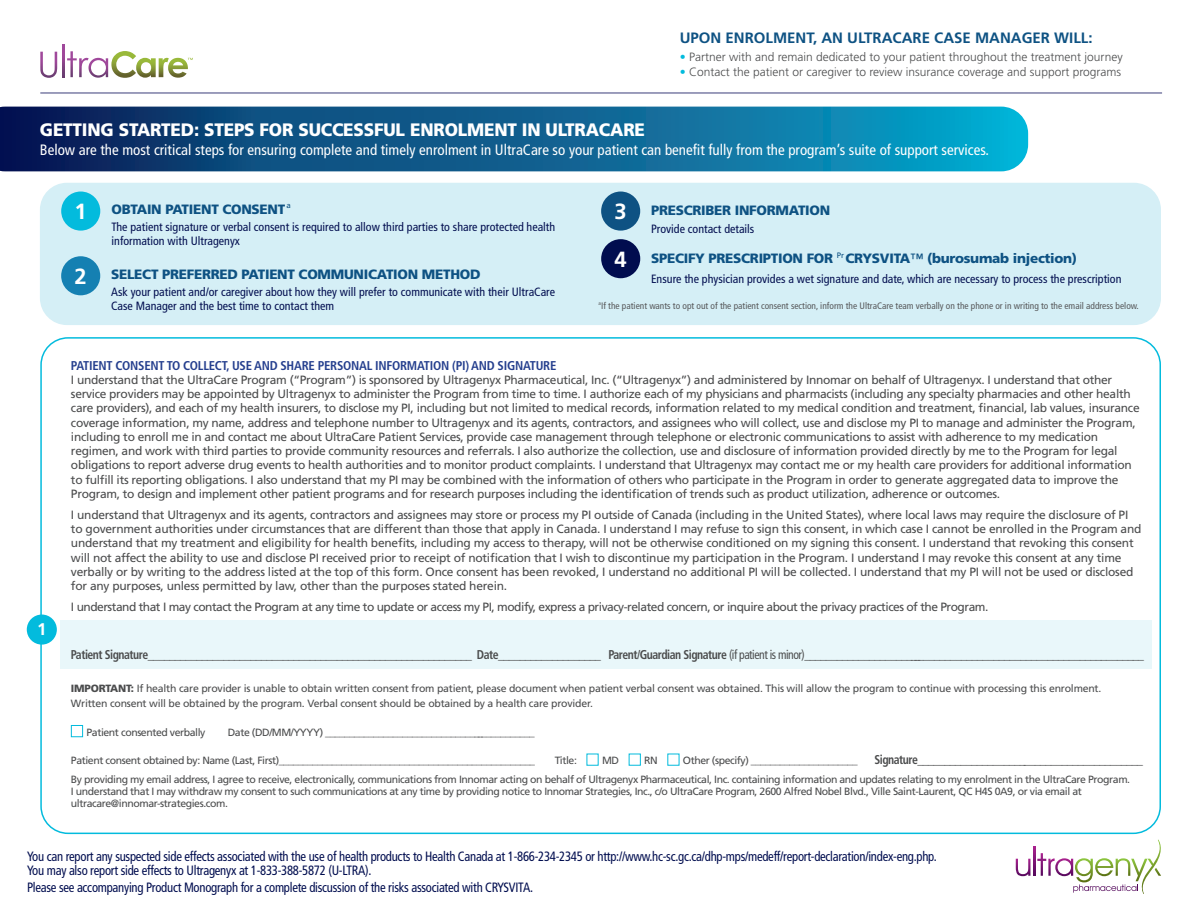
<style>
.page{position:relative;width:1188px;height:918px;background:#fff}
.page>*{position:absolute;margin:0;border:0;box-sizing:border-box;transform-origin:0 0}
.t1{font:700 21.9px "Frutiger LT Std";color:#fff}
.t2{font:900 18px "Frutiger LT Std";letter-spacing:-.01em;color:#fff;scale:.95 1}
.t3{font:700 16.8px "Frutiger LT Std";color:#fff}
.t4{font:condensed 15px "Frutiger LT Std";color:#fff}
.t5{font:700 15px "Frutiger LT Std";color:#0e5283}
.t6{font:condensed 13.5px/14.2px "Frutiger LT Std";letter-spacing:-.02em;color:#010d4f;scale:.94 1}
.t7{font:900 13.5px "Frutiger LT Std";letter-spacing:-.02em;color:#0e5283}
.t8{font:700 condensed 12.75px "Frutiger LT Std";letter-spacing:-.04em;color:#4b4c4d;scale:.92 1}
.t9{font:700 condensed 12.75px "Frutiger LT Std";letter-spacing:-.02em;color:#253f8e}
.t10{font:12px/14.2px "Frutiger LT Std";letter-spacing:-.025em;color:#4b4c4d}
.t11{font:condensed 12px/13.5px "Frutiger LT Std";color:#010d4f}
.t12{font:300 12px "Frutiger LT Std";color:#4b4c4d}
.t13{font:10.5px/12px "Frutiger LT Std";letter-spacing:-.04em;color:#4b4c4d}
.t14{font:10.5px/15px "Frutiger LT Std";letter-spacing:-.02em;color:#4b4c4d}
.t15{font:condensed 9.3px "Frutiger LT Std";color:#57585a}
.s1{color:#03bbdd}
.s2{font-weight:400}
.s3{font-weight:900}
</style>
<div class="page">
<svg style="left:0;top:107px;width:1028px;height:64px;background:#0c6292"></svg>
<hr style="left:40px;top:92px;width:1122px;height:2px;background:#7c7ea6">
<img style="left:40px;top:52px;width:17px;height:26px">
<img style="left:62px;top:45px;width:2px;height:32px">
<img style="left:67px;top:51px;width:10px;height:26px">
<img style="left:79px;top:58px;width:29px;height:20px">
<svg style="left:111px;top:51px;width:82px;height:27px"></svg>
<svg style="left:1016px;top:859px;width:14px;height:17px"></svg>
<svg style="left:1033px;top:847px;width:2px;height:29px"></svg>
<svg style="left:1037px;top:840px;width:124px;height:54px"></svg>
<div style="left:40px;top:183px;width:1121px;height:142px;background:#d5eff6;border-radius:27px"></div>
<div style="left:61px;top:192px;width:39px;height:39px;background:#03bbdd;border-radius:50%"></div>
<div style="left:601px;top:192px;width:39px;height:39px;background:#0e5283;border-radius:50%"></div>
<div style="left:61px;top:256px;width:39px;height:39px;background:#1580b2;border-radius:50%"></div>
<div style="left:601px;top:239px;width:39px;height:39px;background:#010d4f;border-radius:50%"></div>
<div style="left:60px;top:620px;width:1091px;height:49px;background:#e9f7fa"></div>
<div style="left:71px;top:725px;width:12px;height:12px;border:1px solid #03bbdd"></div>
<div style="left:629px;top:754px;width:12px;height:12px;border:1px solid #03bbdd"></div>
<div style="left:27px;top:615px;width:30px;height:30px;background:#03bbdd;border-radius:50%"></div>
<p class="t5" style="left:680px;top:29px;width:414px">UPON ENROLMENT, AN ULTRACARE CASE MANAGER WILL:</p>
<p class="t12" style="left:680px;top:51px;width:444px"><span class="s1">•</span> Partner with and remain dedicated to your patient throughout the treatment journey</p>
<p class="t12" style="left:680px;top:66px;width:443px"><span class="s1">•</span> Contact the patient or caregiver to review insurance coverage and support programs</p>
<p class="t2" style="left:40px;top:119px;width:638px">GETTING STARTED: STEPS FOR SUCCESSFUL ENROLMENT IN ULTRACARE</p>
<p class="t4" style="left:40px;top:142px;width:951px">Below are the most critical steps for ensuring complete and timely enrolment in UltraCare so your patient can benefit fully from the program’s suite of support services.</p>
<p class="t1" style="left:615px;top:198px;width:14px">3</p>
<p class="t1" style="left:75px;top:198px;width:14px">1</p>
<p class="t7" style="left:651px;top:202px;width:181px">PRESCRIBER INFORMATION</p>
<p class="t11" style="left:651px;top:222px;width:105px">Provide contact details</p>
<p class="t7" style="left:112px;top:201px;width:181px">OBTAIN PATIENT CONSENT <sup>a</sup></p>
<p class="t11" style="left:112px;top:221px;width:445px">The patient signature or verbal consent is required to allow third parties to share protected health information with Ultragenyx</p>
<p class="t3" style="left:37px;top:619px;width:11px">1</p>
<p class="t1" style="left:75px;top:263px;width:14px">2</p>
<p class="t7" style="left:111px;top:267px;width:371px">SELECT PREFERRED PATIENT COMMUNICATION METHOD</p>
<p class="t11" style="left:111px;top:286px;width:446px">Ask your patient and/or caregiver about how they will prefer to communicate with their UltraCare<br>Case Manager and the best time to contact them</p>
<p class="t1" style="left:615px;top:246px;width:14px">4</p>
<p class="t7" style="left:651px;top:250px;width:428px">SPECIFY PRESCRIPTION FOR <sup>Pr</sup> CRYSVITA<span class="s2">™</span> (burosumab injection)</p>
<p class="t11" style="left:651px;top:272px;width:472px">Ensure the physician provides a wet signature and date, which are necessary to process the prescription</p>
<p class="t15" style="left:599px;top:300px;width:542px"><sup>a</sup>If the patient wants to opt out of the patient consent section, inform the UltraCare team verbally on the phone or in writing to the email address below.</p>
<p class="t9" style="left:71px;top:358px;width:487px">PATIENT CONSENT TO COLLECT, USE AND SHARE PERSONAL INFORMATION (PI) AND SIGNATURE</p>
<p class="t10" style="left:71px;top:373px;width:1070px">I understand that the UltraCare Program (“Program”) is sponsored by Ultragenyx Pharmaceutical, Inc. (“Ultragenyx”) and administered by Innomar on behalf of Ultragenyx. I understand that other service providers may be appointed by Ultragenyx to administer the Program from time to time. I authorize each of my physicians and pharmacists (including any specialty pharmacies and other health care providers), and each of my health insurers, to disclose my PI, including but not limited to medical records, information related to my medical condition and treatment, financial, lab values, insurance coverage information, my name, address and telephone number to Ultragenyx and its agents, contractors, and assignees who will collect, use and disclose my PI to manage and administer the Program, including to enroll me in and contact me about UltraCare Patient Services, provide case management through telephone or electronic communications to assist with adherence to my medication regimen, and work with third parties to provide community resources and referrals. I also authorize the collection, use and disclosure of information provided directly by me to the Program for legal obligations to report adverse drug events to health authorities and to monitor product complaints. I understand that Ultragenyx may contact me or my health care providers for additional information to fulfill its reporting obligations. I also understand that my PI may be combined with the information of others who participate in the Program in order to generate aggregated data to improve the Program, to design and implement other patient programs and for research purposes including the identification of trends such as product utilization, adherence or outcomes.</p>
<p class="t10" style="left:71px;top:508px;width:1072px">I understand that Ultragenyx and its agents, contractors and assignees may store or process my PI outside of Canada (including in the United States), where local laws may require the disclosure of PI to government authorities under circumstances that are different than those that apply in Canada. I understand I may refuse to sign this consent, in which case I cannot be enrolled in the Program and understand that my treatment and eligibility for health benefits, including my access to therapy, will not be otherwise conditioned on my signing this consent. I understand that revoking this consent will not affect the ability to use and disclose PI received prior to receipt of notification that I wish to discontinue my participation in the Program. I understand I may revoke this consent at any time verbally or by writing to the address listed at the top of this form. Once consent has been revoked, I understand no additional PI will be collected. I understand that my PI will not be used or disclosed for any purposes, unless permitted by law, other than the purposes stated herein.</p>
<p class="t10" style="left:71px;top:600px;width:919px">I understand that I may contact the Program at any time to update or access my PI, modify, express a privacy-related concern, or inquire about the privacy practices of the Program.</p>
<p class="t8" style="left:71px;top:647px;width:1168px">Patient Signature____________________________________________________________ Date___________________ Parent/Guardian Signature <span class="s2">(if patient is minor)</span>________________________________________________________________</p>
<p class="t14" style="left:71px;top:681px;width:1032px"><span class="s3">IMPORTANT:</span> If health care provider is unable to obtain written consent from patient, please document when patient verbal consent was obtained. This will allow the program to continue with processing this enrolment.<br>Written consent will be obtained by the program. Verbal consent should be obtained by a health care provider. --</p>
<p class="t13" style="left:87px;top:726px;width:125px">Patient consented verbally --</p>
<p class="t13" style="left:228px;top:726px;width:313px">Date (DD/MM/YYYY) ____________________________________________ --</p>
<p class="t13" style="left:71px;top:755px;width:466px">Patient consent obtained by: Name (Last, First)_____________________________________________________</p>
<p class="t13" style="left:555px;top:755px;width:24px">Title:</p>
<p class="t13" style="left:602px;top:755px;width:19px">MD</p>
<p class="t13" style="left:644px;top:755px;width:15px">RN</p>
<p class="t13" style="left:683px;top:755px;width:176px">Other (specify) ______________________</p>
<p class="t8" style="left:874px;top:752px;width:294px">Signature__________________________________________</p>
<p class="t13" style="left:71px;top:773px;width:1061px">By providing my email address, I agree to receive, electronically, communications from Innomar acting on behalf of Ultragenyx Pharmaceutical, Inc. containing information and updates relating to my enrolment in the UltraCare Program.<br>I understand that I may withdraw my consent to such communications at any time by providing notice to Innomar Strategies, Inc., c/o UltraCare Program, 2600 Alfred Nobel Blvd., Ville Saint-Laurent, QC H4S 0A9, or via email at ultracare@innomar-strategies.com.</p>
<p class="t6" style="left:27px;top:849px;width:969px">You can report any suspected side effects associated with the use of health products to Health Canada at 1-866-234-2345 or http://www.hc-sc.gc.ca/dhp-mps/medeff/report-declaration/index-eng.php.<br>You may also report side effects to Ultragenyx at 1-833-388-5872 (U-LTRA).</p>
<p class="t6" style="left:27px;top:880px;width:540px">Please see accompanying Product Monograph for a complete discussion of the risks associated with CRYSVITA.</p>
</div>
